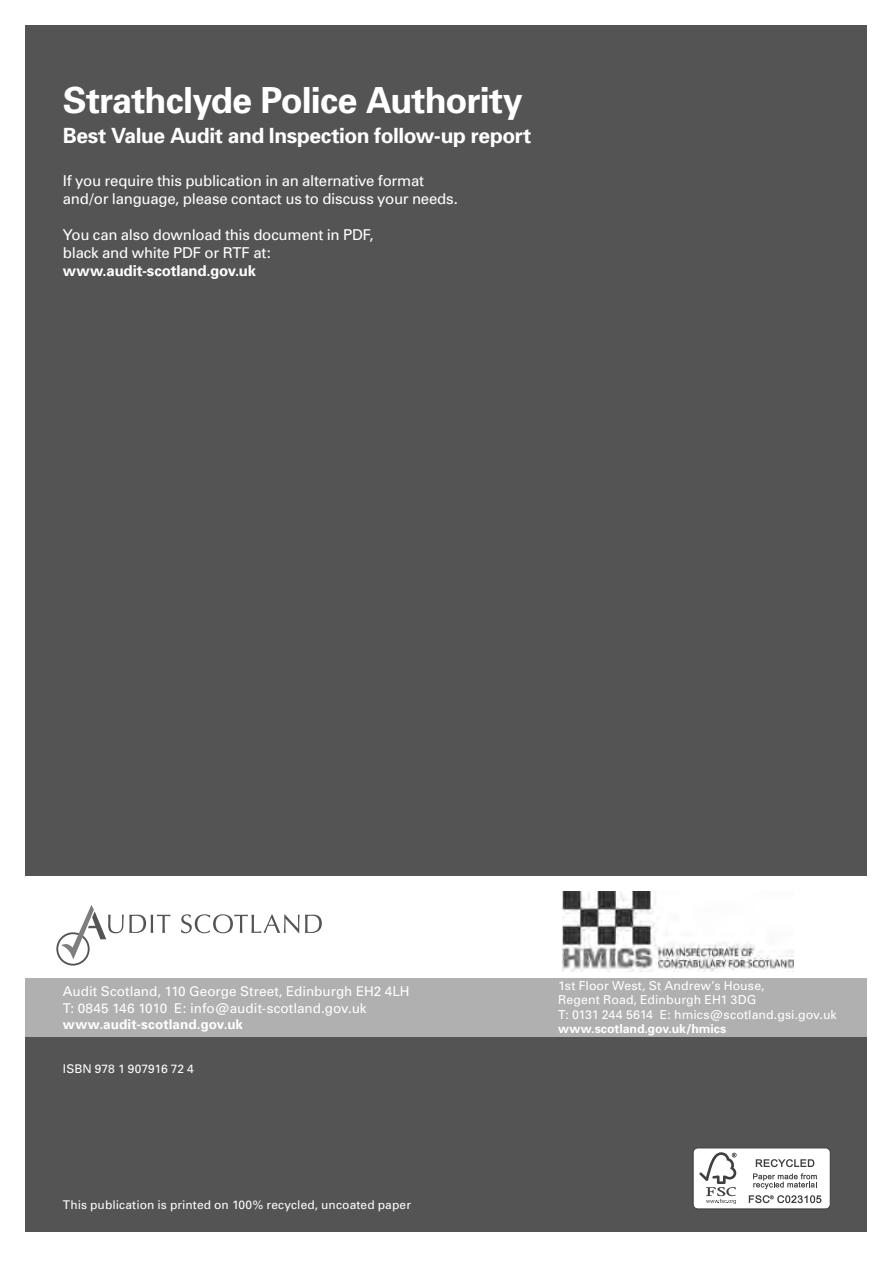
<style>
.page{position:relative;width:893px;height:1263px;background:#fff}
.page>*{position:absolute;margin:0;border:0;box-sizing:border-box;transform-origin:0 0}
.t1{font:700 36px "Univers";letter-spacing:-.025em;color:#fff}
.t2{font:700 21px "Univers";letter-spacing:-.02em;color:#fff}
.t3{font:15px/18px "Univers";letter-spacing:-.015em;color:#fff}
.t4{font:13.5px/16.2px "Univers";color:#fff}
.t5{font:12.3px/14.2px "Univers";letter-spacing:.005em;color:#fff}
.t6{font:12px "Univers";letter-spacing:.005em;color:#fff}
.s1{font-weight:700}
</style>
<div class="page">
<div style="left:26px;top:25px;width:841px;height:1207px;background:#545454"></div>
<div style="left:0;top:876px;width:893px;height:159px;background:#fff"></div>
<div style="left:26px;top:978px;width:841px;height:59px;background:#b0b0b0"></div>
<div style="left:56px;top:932px;width:34px;height:33px;border:2px solid #545454;border-radius:50%"></div>
<svg style="left:61px;top:905px;width:109px;height:55px"></svg>
<svg style="left:181px;top:914px;width:141px;height:19px"></svg>
<img style="left:562px;top:891px;width:231px;height:80px">
<div style="left:693px;top:1148px;width:137px;height:61px;background:#fff;border-radius:5px"></div>
<div style="left:693px;top:1147px;width:138px;height:62px;border:1px solid #3f3f3f;border-radius:5px"></div>
<svg style="left:756px;top:1159px;width:58px;height:8px"></svg>
<svg style="left:753px;top:1173px;width:64px;height:16px"></svg>
<svg style="left:749px;top:1195px;width:72px;height:8px"></svg>
<svg style="left:699px;top:1152px;width:37px;height:52px"></svg>
<p class="t1" style="left:63px;top:79px;width:461px">Strathclyde Police Authority</p>
<p class="t2" style="left:63px;top:123px;width:470px">Best Value Audit and Inspection follow-up report</p>
<p class="t3" style="left:63px;top:171px;width:396px">If you require this publication in an alternative format and/or language, please contact us to discuss your needs.</p>
<p class="t3" style="left:63px;top:225px;width:312px">You can also download this document in PDF, black and white PDF or RTF at: <span class="s1">www.audit-scotland.gov.uk</span></p>
<p class="t4" style="left:63px;top:984px;width:348px">Audit Scotland, 110 George Street, Edinburgh EH2 4LH<br>T: 0845 146 1010 E: info@audit-scotland.gov.uk <span class="s1">www.audit-scotland.gov.uk</span></p>
<p class="t5" style="left:558px;top:979px;width:280px">1st Floor West, St Andrew’s House,<br>Regent Road, Edinburgh EH1 3DG<br>T: 0131 244 5614 E: hmics@scotland.gsi.gov.uk <span class="s1">www.scotland.gov.uk/hmics</span></p>
<p class="t6" style="left:63px;top:1062px;width:132px">ISBN 978 1 907916 72 4</p>
<p class="t6" style="left:63px;top:1197px;width:350px">This publication is printed on 100% recycled, uncoated paper</p>
</div>
